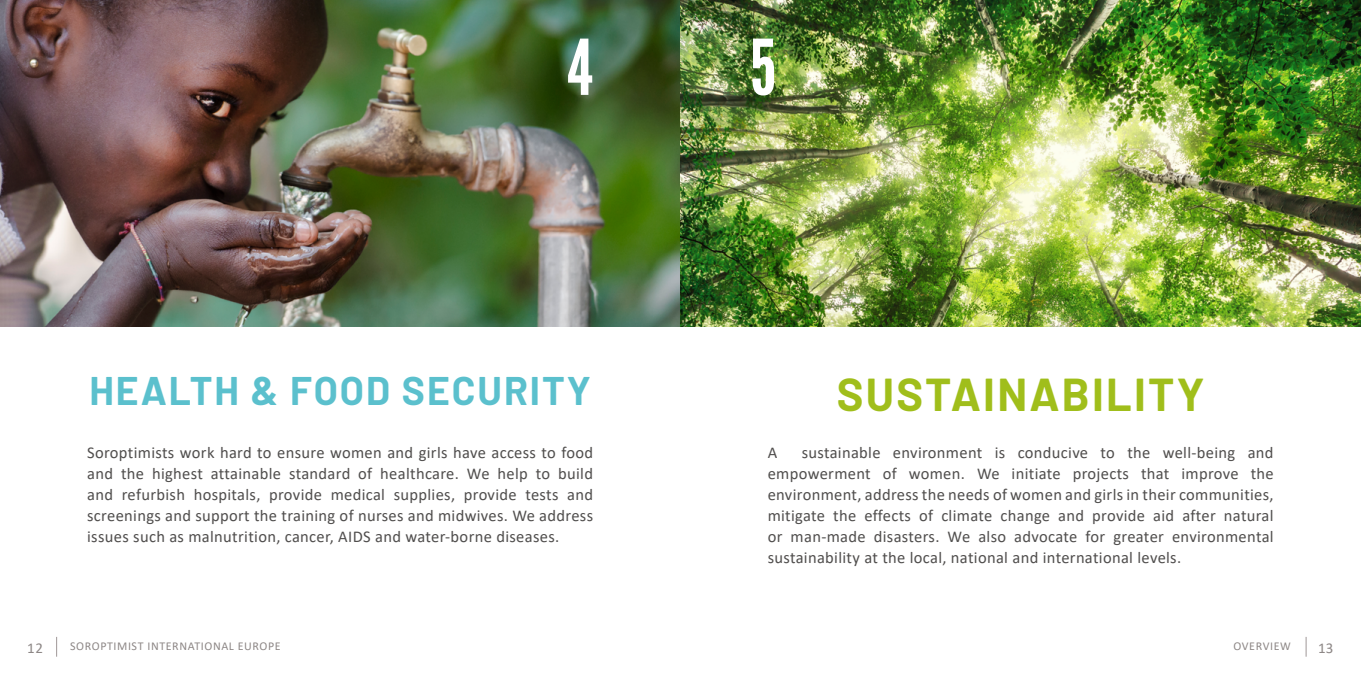
<style>
.page{position:relative;width:1361px;height:681px;background:#fff}
.page>*{position:absolute;margin:0;border:0;box-sizing:border-box;transform-origin:0 0}
.t1{font:76.5px "League Gothic";color:#fff}
.t2{font:700 45px "Barlow";letter-spacing:.05em;color:#a0be1b}
.t3{font:700 39px "Barlow";letter-spacing:.05em;color:#5bc0cd}
.t4{font:16.5px/21px "Calibri";letter-spacing:.02em;color:#504e4d;text-align:justify}
.t5{font:15px "Calibri";color:#8d8786}
.t6{font:12px "Calibri";letter-spacing:.05em;color:#8d8786}
</style>
<div class="page">
<svg style="left:56px;top:637px;width:1px;height:19px"></svg>
<svg style="left:1305px;top:637px;width:1px;height:19px"></svg>
<img style="left:0;top:0;width:1361px;height:326px">
<h1 class="t1" style="left:567px;top:22px;width:27px">4</h1>
<h1 class="t1" style="left:750px;top:22px;width:28px">5</h1>
<h3 class="t3" style="left:90px;top:362px;width:503px">HEALTH &amp; FOOD SECURITY</h3>
<h2 class="t2" style="left:837px;top:361px;width:369px">SUSTAINABILITY</h2>
<p class="t4" style="left:87px;top:441px;width:507px">Soroptimists work hard to ensure women and girls have access to food and the highest attainable standard of healthcare. We help to build and refurbish hospitals, provide medical supplies, provide tests and screenings and support the training of nurses and midwives. We address issues such as malnutrition, cancer, AIDS and water-borne diseases.</p>
<p class="t4" style="left:767px;top:441px;width:507px;text-indent:34px">sustainable environment is conducive to the well-being and empowerment of women. We initiate projects that improve the environment, address the needs of women and girls in their communities, mitigate the effects of climate change and provide aid after natural or man-made disasters. We also advocate for greater environmental sustainability at the local, national and international levels.</p>
<p class="t4" style="left:767px;top:441px;width:11px">A</p>
<p class="t5" style="left:27px;top:637px;width:17px">12</p>
<p class="t6" style="left:70px;top:637px;width:212px">SOROPTIMIST INTERNATIONAL EUROPE</p>
<p class="t6" style="left:1233px;top:637px;width:59px">OVERVIEW</p>
<p class="t5" style="left:1318px;top:637px;width:17px">13</p>
</div>
